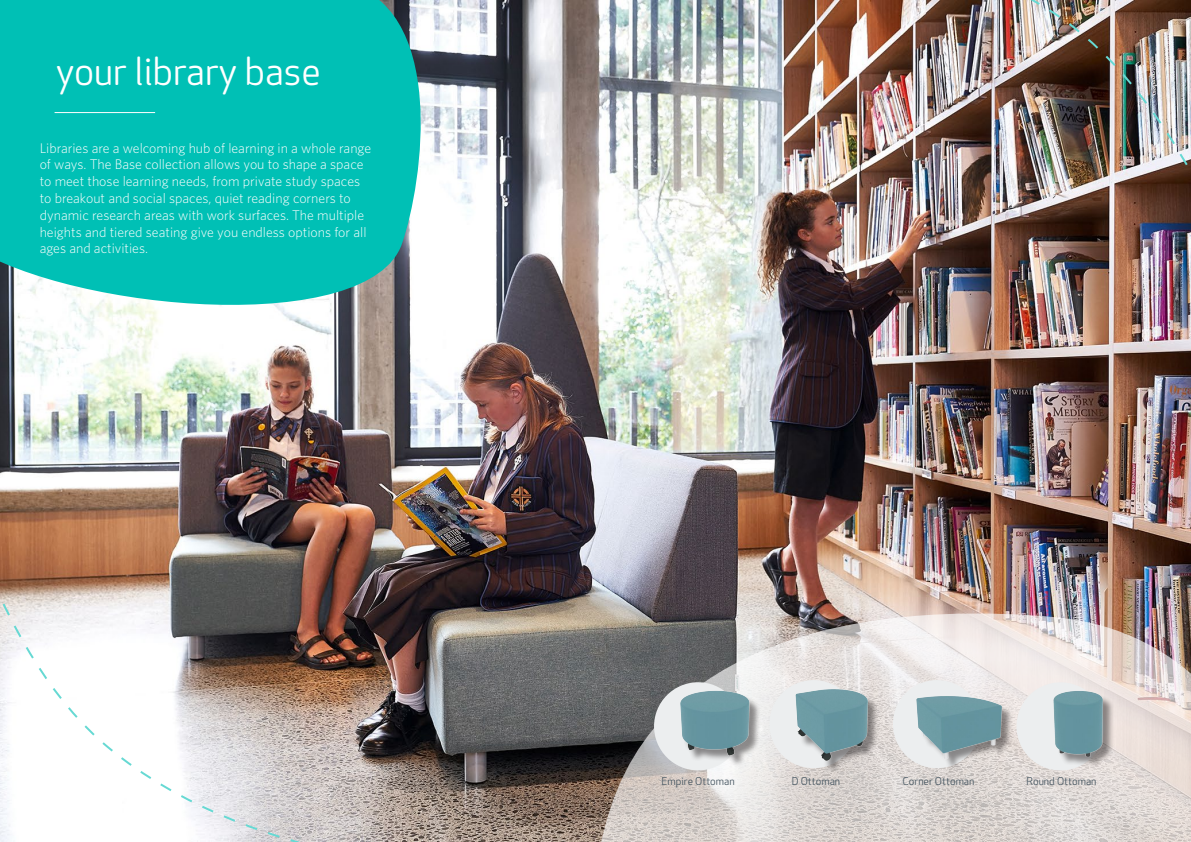
<style>
.page{position:relative;width:1191px;height:842px;background:#fff}
.page>*{position:absolute;margin:0;border:0;box-sizing:border-box;transform-origin:0 0}
.SUBHEADING_2{font:38px "Apex Rounded";color:#fff}
.t1{font:300 14px/16.8px "Whitney";color:#fff}
.SUBHEADING_2-2{font:10.6px "Apex Rounded";color:#455560}
</style>
<div class="page">
<img style="left:0;top:0;width:1191px;height:571px">
<img style="left:555px;top:571px;width:636px;height:271px">
<img style="left:595px;top:0;width:596px;height:460px">
<svg style="left:0;top:0;width:456px;height:347px;fill:#00c0b5"></svg>
<hr style="left:55px;top:112px;width:100px;height:1px;background:#fff">
<img style="left:0;top:349px;width:555px;height:493px">
<div style="left:769px;top:680px;width:88px;height:88px;background:#eceeef;border-radius:50%"></div>
<div style="left:893px;top:680px;width:88px;height:88px;background:#eceeef;border-radius:50%"></div>
<div style="left:654px;top:682px;width:88px;height:88px;background:#eceeef;border-radius:50%"></div>
<div style="left:1016px;top:682px;width:88px;height:88px;background:#eceeef;border-radius:50%"></div>
<div style="left:681px;top:693px;width:80px;height:74px;background:#231f20;opacity:.5"></div>
<img style="left:680px;top:690px;width:70px;height:70px">
<div style="left:1055px;top:693px;width:60px;height:75px;background:#231f20;opacity:.5"></div>
<img style="left:1053px;top:687px;width:54px;height:76px">
<div style="left:797px;top:691px;width:83px;height:82px;background:#231f20;opacity:.5"></div>
<img style="left:795px;top:686px;width:74px;height:77px">
<div style="left:918px;top:698px;width:96px;height:73px;background:#231f20;opacity:.5"></div>
<img style="left:916px;top:696px;width:86px;height:64px">
<p class="SUBHEADING_2" style="left:56px;top:50px;width:266px">your library base</p>
<p class="t1" style="left:40px;top:139px;width:333px">Libraries are a welcoming hub of learning in a whole range of ways. The Base collection allows you to shape a space to meet those learning needs, from private study spaces to breakout and social spaces, quiet reading corners to dynamic research areas with work surfaces. The multiple heights and tiered seating give you endless options for all ages and activities.</p>
<p class="SUBHEADING_2-2" style="left:661px;top:775px;width:75px">Empire Ottoman</p>
<p class="SUBHEADING_2-2" style="left:791px;top:775px;width:50px">D Ottoman</p>
<p class="SUBHEADING_2-2" style="left:902px;top:775px;width:73px">Corner Ottoman</p>
<p class="SUBHEADING_2-2" style="left:1026px;top:775px;width:71px">Round Ottoman</p>
</div>
